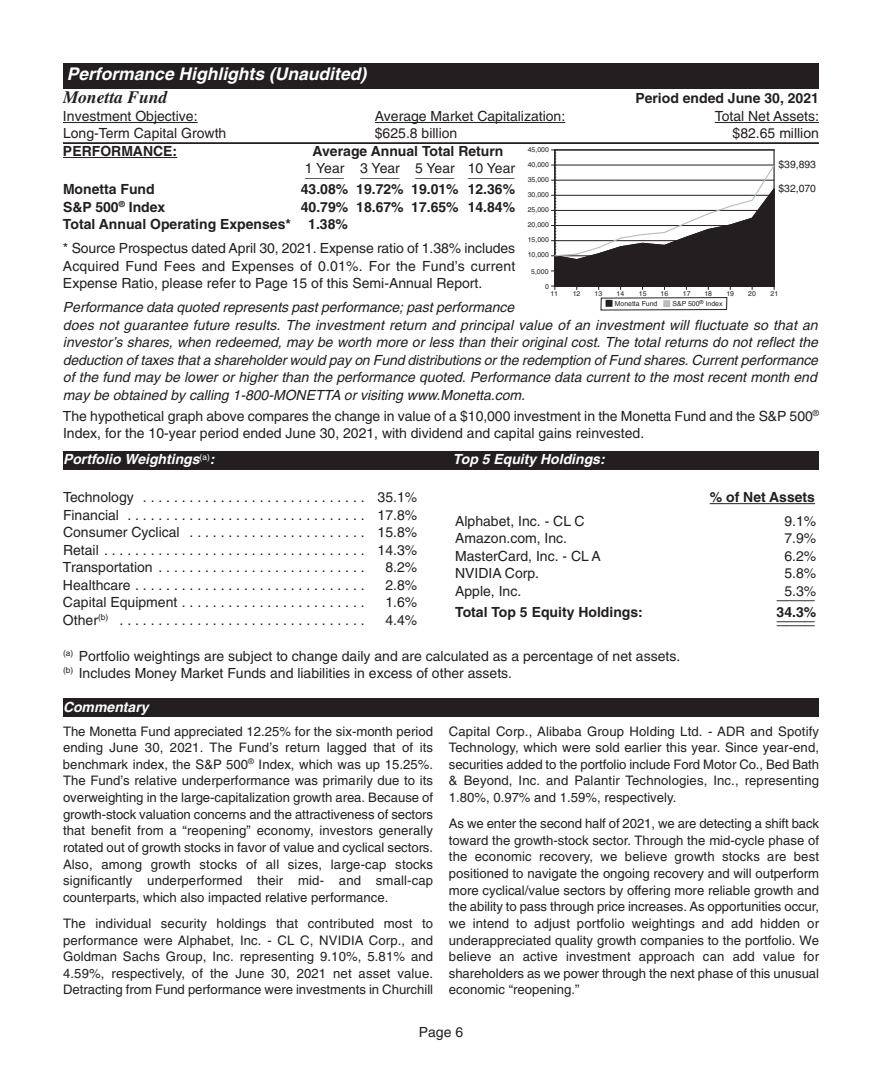
<style>
.page{position:relative;width:882px;height:1071px;background:#fff}
.page>*{position:absolute;margin:0;border:0;box-sizing:border-box;transform-origin:0 0}
.t1{font:italic 700 17.5px "Helvetica";color:#fff}
.t2{font:17.5px "Helvetica";color:#231f20}
.t3{font:italic 700 17.5px "Times";color:#231f20}
.t4{font:14px/17.5px "Helvetica";color:#231f20;text-align:justify}
.t5{font:italic 14px/17.5px "Helvetica";color:#231f20}
.t6{font:700 14px/17.5px "Helvetica";color:#231f20}
.t7{font:italic 700 14px "Helvetica";color:#fff}
.t8{font:13.12px/16.6px "Helvetica";color:#231f20;text-align:justify}
.t9{font:10.33px "Helvetica";color:#231f20}
.t10{font:7px "Helvetica";color:#231f20}
</style>
<div class="page">
<hr style="left:63px;top:122px;width:135px;height:1px;background:#231f20">
<hr style="left:375px;top:122px;width:190px;height:1px;background:#231f20">
<hr style="left:715px;top:122px;width:104px;height:1px;background:#231f20">
<hr style="left:63px;top:142px;width:756px;height:2px;background:#231f20">
<hr style="left:63px;top:157px;width:114px;height:1px;background:#231f20">
<hr style="left:555px;top:149px;width:219px;height:1px;background:#231f20">
<svg style="left:551px;top:150px;width:224px;height:140px"></svg>
<div style="left:601px;top:297px;width:126px;height:13px;border:1px solid #231f20"></div>
<div style="left:606px;top:300px;width:7px;height:7px;border:1px solid #231f20"></div>
<div style="left:663px;top:300px;width:7px;height:7px;border:1px solid #bcbdc0"></div>
<hr style="left:710px;top:503px;width:105px;height:1px;background:#231f20">
<div style="left:63px;top:451px;width:756px;height:19px;background:#231f20"></div>
<div style="left:63px;top:698px;width:756px;height:18px;background:#231f20"></div>
<div style="left:63px;top:63px;width:756px;height:25px;background:#231f20"></div>
<h1 class="t1" style="left:67px;top:67px;width:301px">Performance Highlights (Unaudited)</h1>
<h1 class="t3" style="left:63px;top:91px;width:106px">Monetta Fund</h1>
<p class="t6" style="left:635px;top:91px;width:185px">Period ended June 30, 2021</p>
<p class="t4" style="left:63px;top:109px;width:136px">Investment Objective:</p>
<p class="t4" style="left:375px;top:109px;width:192px">Average Market Capitalization:</p>
<p class="t4" style="left:715px;top:109px;width:106px">Total Net Assets:</p>
<p class="t4" style="left:63px;top:126px;width:165px">Long-Term Capital Growth</p>
<p class="t4" style="left:375px;top:126px;width:84px">$625.8 billion</p>
<p class="t4" style="left:733px;top:126px;width:88px">$82.65 million</p>
<p class="t6" style="left:63px;top:144px;width:116px">PERFORMANCE:</p>
<p class="t6" style="left:313px;top:144px;width:192px">Average Annual Total Return</p>
<p class="t4" style="left:305px;top:161px;width:212px">1 Year 3 Year 5 Year 10 Year</p>
<p class="t4" style="left:305px;top:165px;width:211px">_____ _____ _____ ______</p>
<p class="t6" style="left:63px;top:182px;width:93px">Monetta Fund</p>
<p class="t6" style="left:301px;top:182px;width:216px">43.08% 19.72% 19.01% 12.36%</p>
<p class="t6" style="left:63px;top:200px;width:104px">S&amp;P 500<sup>®</sup> Index</p>
<p class="t10" style="left:528px;top:147px;width:23px">45,000</p>
<p class="t9" style="left:778px;top:161px;width:39px">$39,893</p>
<p class="t9" style="left:778px;top:185px;width:39px">$32,070</p>
<p class="t10" style="left:528px;top:162px;width:23px">40,000</p>
<p class="t10" style="left:528px;top:177px;width:23px">35,000</p>
<p class="t10" style="left:528px;top:192px;width:23px">30,000</p>
<p class="t6" style="left:63px;top:200px;width:454px;text-indent:238px">40.79% 18.67% 17.65% 14.84%<br>Total Annual Operating Expenses* 1.38%</p>
<p class="t4" style="left:63px;top:241px;width:454px">* Source Prospectus dated April 30, 2021. Expense ratio of 1.38% includes Acquired Fund Fees and Expenses of 0.01%. For the Fund’s current Expense Ratio, please refer to Page 15 of this Semi-Annual Report.</p>
<p class="t5" style="left:63px;top:300px;width:757px">Performance data quoted represents past performance; past performance<br>does not guarantee future results. The investment return and principal value of an investment will fluctuate so that an investor’s shares, when redeemed, may be worth more or less than their original cost. The total returns do not reflect the deduction of taxes that a shareholder would pay on Fund distributions or the redemption of Fund shares. Current performance of the fund may be lower or higher than the performance quoted. Performance data current to the most recent month end may be obtained by calling 1-800-MONETTA or visiting www.Monetta.com.</p>
<p class="t4" style="left:63px;top:409px;width:758px">The hypothetical graph above compares the change in value of a $10,000 investment in the Monetta Fund and the S&amp;P 500<sup>®<br></sup>Index, for the 10-year period ended June 30, 2021, with dividend and capital gains reinvested.</p>
<p class="t10" style="left:528px;top:207px;width:23px">25,000</p>
<p class="t10" style="left:528px;top:222px;width:23px">20,000</p>
<p class="t10" style="left:528px;top:237px;width:23px">15,000</p>
<p class="t10" style="left:528px;top:252px;width:23px">10,000</p>
<p class="t10" style="left:531px;top:269px;width:19px">5,000</p>
<p class="t10" style="left:545px;top:284px;width:5px">0</p>
<p class="t10" style="left:550px;top:291px;width:9px">11</p>
<p class="t10" style="left:573px;top:291px;width:9px">12</p>
<p class="t10" style="left:595px;top:291px;width:9px">13</p>
<p class="t10" style="left:617px;top:291px;width:9px">14</p>
<p class="t10" style="left:639px;top:291px;width:9px">15</p>
<p class="t10" style="left:661px;top:291px;width:9px">16</p>
<p class="t10" style="left:683px;top:291px;width:9px">17</p>
<p class="t10" style="left:770px;top:291px;width:9px">21</p>
<p class="t10" style="left:704px;top:291px;width:9px">18</p>
<p class="t10" style="left:726px;top:291px;width:9px">19</p>
<p class="t10" style="left:748px;top:291px;width:9px">20</p>
<p class="t10" style="left:615px;top:301px;width:44px">Monetta Fund</p>
<p class="t10" style="left:672px;top:301px;width:52px">S&amp;P 500<sup>®</sup> Index</p>
<p class="t7" style="left:63px;top:454px;width:153px">Portfolio Weightings<sup>(a)</sup>:</p>
<p class="t7" style="left:453px;top:454px;width:153px">Top 5 Equity Holdings:</p>
<p class="t4" style="left:63px;top:490px;width:356px">Technology . . . . . . . . . . . . . . . . . . . . . . . . . . . . . 35.1% Financial . . . . . . . . . . . . . . . . . . . . . . . . . . . . . . . 17.8% Consumer Cyclical . . . . . . . . . . . . . . . . . . . . . . . 15.8% Retail . . . . . . . . . . . . . . . . . . . . . . . . . . . . . . . . . . 14.3% Transportation . . . . . . . . . . . . . . . . . . . . . . . . . . .</p>
<p class="t4" style="left:385px;top:560px;width:33px">8.2%</p>
<p class="t4" style="left:63px;top:577px;width:303px">Healthcare . . . . . . . . . . . . . . . . . . . . . . . . . . . . . .</p>
<p class="t4" style="left:385px;top:577px;width:33px">2.8%</p>
<p class="t4" style="left:63px;top:595px;width:303px">Capital Equipment . . . . . . . . . . . . . . . . . . . . . . . .</p>
<p class="t4" style="left:385px;top:595px;width:33px">1.6%</p>
<p class="t4" style="left:63px;top:612px;width:303px">Other<sup>(b)</sup> . . . . . . . . . . . . . . . . . . . . . . . . . . . . . . . .</p>
<p class="t4" style="left:385px;top:612px;width:33px">4.4%</p>
<p class="t6" style="left:710px;top:490px;width:107px">% of Net Assets</p>
<p class="t4" style="left:455px;top:514px;width:131px">Alphabet, Inc. - CL C</p>
<p class="t4" style="left:784px;top:514px;width:33px">9.1%</p>
<p class="t4" style="left:455px;top:531px;width:114px">Amazon.com, Inc.</p>
<p class="t4" style="left:784px;top:531px;width:33px">7.9%</p>
<p class="t4" style="left:455px;top:549px;width:147px">MasterCard, Inc. - CL A</p>
<p class="t4" style="left:784px;top:549px;width:33px">6.2%</p>
<p class="t4" style="left:455px;top:566px;width:86px">NVIDIA Corp.</p>
<p class="t4" style="left:784px;top:566px;width:33px">5.8%</p>
<p class="t4" style="left:455px;top:584px;width:68px">Apple, Inc.</p>
<h1 class="t2" style="left:777px;top:587px;width:41px">_<sup>5</sup>_<sup>.</sup> _<sup>3</sup> <sup>%</sup>_</h1>
<p class="t6" style="left:455px;top:605px;width:189px">Total Top 5 Equity Holdings:</p>
<h1 class="t2" style="left:777px;top:610px;width:41px"><sup>3</sup>__ <sup>4</sup>__ <sup>.</sup> __<sup>3</sup> <sup>%</sup>__</h1>
<p class="t4" style="left:63px;top:648px;width:619px"><sup>(a)</sup> Portfolio weightings are subject to change daily and are calculated as a percentage of net assets. <sup>(b)</sup> Includes Money Market Funds and liabilities in excess of other assets.</p>
<p class="t7" style="left:63px;top:702px;width:87px">Commentary</p>
<p class="t8" style="left:63px;top:724px;width:372px">The Monetta Fund appreciated 12.25% for the six-month period ending June 30, 2021. The Fund’s return lagged that of its benchmark index, the S&amp;P 500<sup>®</sup> Index, which was up 15.25%.<br>The Fund’s relative underperformance was primarily due to its overweighting in the large-capitalization growth area. Because of growth-stock valuation concerns and the attractiveness of sectors that benefit from a “reopening” economy, investors generally rotated out of growth stocks in favor of value and cyclical sectors.<br>Also, among growth stocks of all sizes, large-cap stocks significantly underperformed their mid- and small-cap counterparts, which also impacted relative performance.</p>
<p class="t8" style="left:63px;top:916px;width:372px">The individual security holdings that contributed most to performance were Alphabet, Inc. - CL C, NVIDIA Corp., and Goldman Sachs Group, Inc. representing 9.10%, 5.81% and 4.59%, respectively, of the June 30, 2021 net asset value.<br>Detracting from Fund performance were investments in Churchill</p>
<p class="t8" style="left:449px;top:724px;width:372px">Capital Corp., Alibaba Group Holding Ltd. - ADR and Spotify Technology, which were sold earlier this year. Since year-end, securities added to the portfolio include Ford Motor Co., Bed Bath &amp; Beyond, Inc. and Palantir Technologies, Inc., representing 1.80%, 0.97% and 1.59%, respectively.</p>
<p class="t8" style="left:449px;top:816px;width:372px">As we enter the second half of 2021, we are detecting a shift back toward the growth-stock sector. Through the mid-cycle phase of the economic recovery, we believe growth stocks are best positioned to navigate the ongoing recovery and will outperform more cyclical/value sectors by offering more reliable growth and the ability to pass through price increases. As opportunities occur, we intend to adjust portfolio weightings and add hidden or underappreciated quality growth companies to the portfolio. We believe an active investment approach can add value for shareholders as we power through the next phase of this unusual economic “reopening.”</p>
<p class="t4" style="left:419px;top:1025px;width:46px">Page 6</p>
</div>
